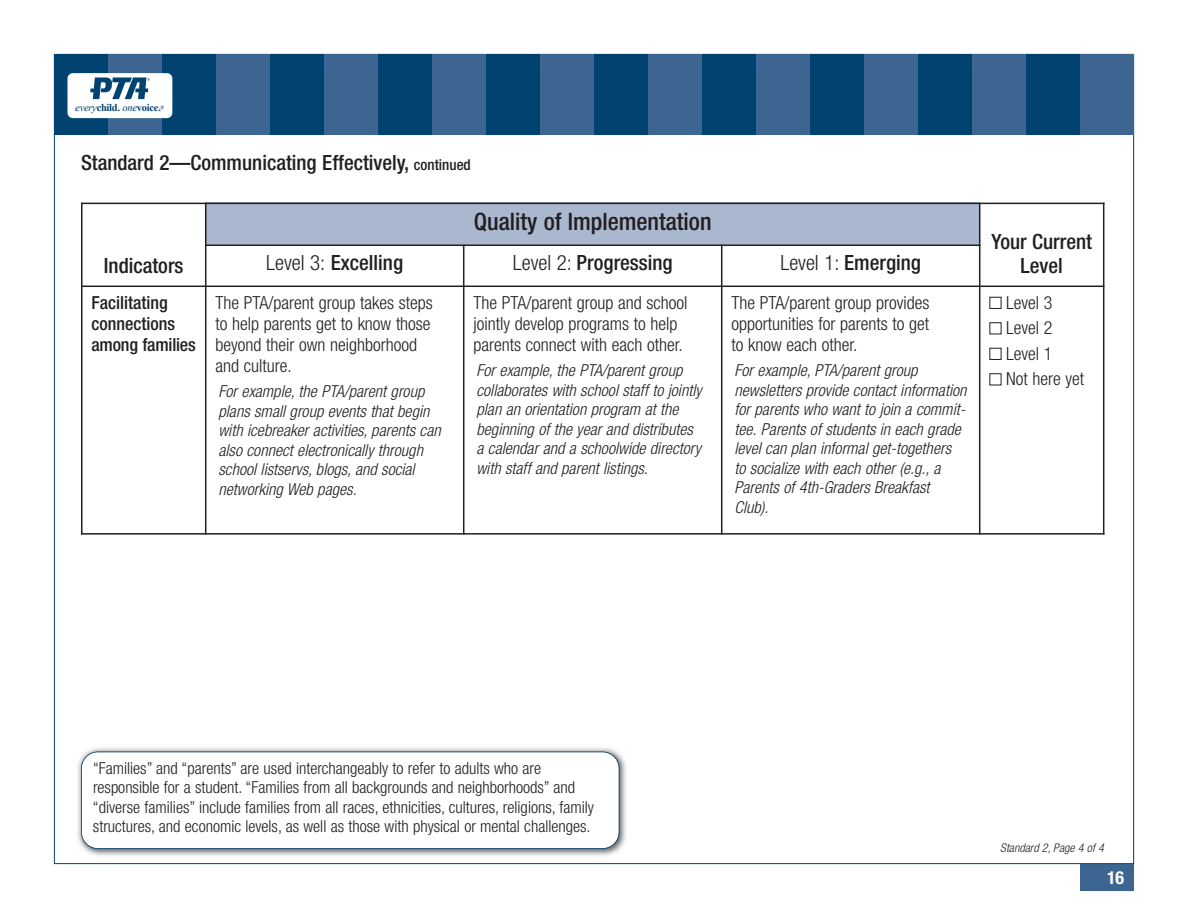
<style>
.page{position:relative;width:1188px;height:918px;background:#fff}
.page>*{position:absolute;margin:0;border:0;box-sizing:border-box;transform-origin:0 0}
.t1{font:500 condensed 24px "Helvetica Neue";color:#231f20}
.t2{font:500 condensed 21px "Helvetica Neue";color:#231f20}
.t3{font:300 condensed 18px/21px "Helvetica Neue";color:#231f20}
.t4{font:500 condensed 18px/21px "Helvetica Neue";color:#231f20}
.t5{font:700 condensed 18px "Helvetica Neue";color:#fff}
.t6{font:italic 300 condensed 16.5px/19.5px "Helvetica Neue";letter-spacing:.005em;color:#231f20}
.t7{font:300 condensed 16.5px/19.5px "Helvetica Neue";color:#231f20}
.t8{font:italic 300 condensed 12px "Helvetica Neue";letter-spacing:.005em;color:#231f20}
.t9{font:700 10.5px "Times New Roman";letter-spacing:-.025em;color:#004270}
.t10{font:4.5px "Arial";color:#004270}
.s1{font-weight:400;font-style:italic}
.s2{font-size:15px}
.s3{font-weight:300}
</style>
<div class="page">
<div style="left:1080px;top:864px;width:54px;height:27px;background:#3c6691"></div>
<div style="left:54px;top:54px;width:1080px;height:81px;background:#004270"></div>
<div style="left:108px;top:54px;width:54px;height:81px;background:#3c6691"></div>
<div style="left:216px;top:54px;width:54px;height:81px;background:#3c6691"></div>
<div style="left:324px;top:54px;width:54px;height:81px;background:#3c6691"></div>
<div style="left:432px;top:54px;width:54px;height:81px;background:#3c6691"></div>
<div style="left:540px;top:54px;width:54px;height:81px;background:#3c6691"></div>
<div style="left:648px;top:54px;width:54px;height:81px;background:#3c6691"></div>
<div style="left:756px;top:54px;width:54px;height:81px;background:#3c6691"></div>
<div style="left:864px;top:54px;width:54px;height:81px;background:#3c6691"></div>
<div style="left:972px;top:54px;width:54px;height:81px;background:#3c6691"></div>
<div style="left:1080px;top:54px;width:54px;height:81px;background:#3c6691"></div>
<img style="left:77px;top:748px;width:549px;height:108px">
<div style="left:82px;top:752px;width:537px;height:96px;background:#fff;border-radius:16px"></div>
<div style="left:81px;top:752px;width:539px;height:97px;border:2px solid #004270;border-radius:17px"></div>
<div style="left:206px;top:203px;width:774px;height:42px;background:#a9b7cf"></div>
<div style="left:989px;top:373px;width:12px;height:12px;border:1px solid #231f20"></div>
<div style="left:989px;top:348px;width:12px;height:12px;border:1px solid #231f20"></div>
<div style="left:989px;top:322px;width:12px;height:12px;border:1px solid #231f20"></div>
<div style="left:989px;top:297px;width:12px;height:12px;border:1px solid #231f20"></div>
<hr style="left:81px;top:203px;width:1px;height:332px;background:#231f20">
<hr style="left:205px;top:203px;width:1px;height:332px;background:#231f20">
<hr style="left:463px;top:245px;width:1px;height:290px;background:#231f20">
<hr style="left:721px;top:245px;width:1px;height:290px;background:#231f20">
<hr style="left:979px;top:203px;width:1px;height:332px;background:#231f20">
<hr style="left:1103px;top:203px;width:1px;height:332px;background:#231f20">
<hr style="left:81px;top:203px;width:1023px;height:1px;background:#231f20">
<hr style="left:205px;top:245px;width:775px;height:1px;background:#231f20">
<hr style="left:81px;top:286px;width:1023px;height:1px;background:#231f20">
<hr style="left:81px;top:533px;width:1023px;height:2px;background:#231f20">
<div style="left:68px;top:73px;width:104px;height:45px;background:#fff;border-radius:5px"></div>
<svg style="left:90px;top:77px;width:60px;height:22px"></svg>
<p class="t9" style="left:75px;top:102px;width:87px"><span class="s1">every</span>child. <span class="s1">one</span>voice.</p>
<p class="t10" style="left:161px;top:105px;width:5px">®</p>
<p class="t2" style="left:81px;top:155px;width:391px">Standard 2—Communicating Effectively, <span class="s2">continued</span></p>
<h1 class="t1" style="left:474px;top:213px;width:239px">Quality of Implementation</h1>
<p class="t2" style="left:991px;top:234px;width:102px">Your Current</p>
<p class="t2" style="left:104px;top:258px;width:81px">Indicators</p>
<p class="t2" style="left:266px;top:255px;width:138px"><span class="s3">Level 3:</span> Excelling</p>
<p class="t2" style="left:1021px;top:258px;width:44px">Level</p>
<p class="t2" style="left:513px;top:255px;width:161px"><span class="s3">Level 2:</span> Progressing</p>
<p class="t2" style="left:780px;top:255px;width:142px"><span class="s3">Level 1:</span> Emerging</p>
<p class="t4" style="left:91px;top:294px;width:106px">Facilitating connections among families</p>
<p class="t3" style="left:215px;top:294px;width:219px">The PTA/parent group takes steps to help parents get to know those beyond their own neighborhood and culture.</p>
<p class="t6" style="left:218px;top:383px;width:224px">For example, the PTA/parent group plans small group events that begin with icebreaker activities, parents can also connect electronically through school listservs, blogs, and social networking Web pages.</p>
<p class="t3" style="left:473px;top:294px;width:216px">The PTA/parent group and school jointly develop programs to help parents connect with each other.</p>
<p class="t6" style="left:476px;top:362px;width:227px">For example, the PTA/parent group collaborates with school staff to jointly plan an orientation program at the beginning of the year and distributes a calendar and a schoolwide directory with staff and parent listings.</p>
<p class="t3" style="left:731px;top:294px;width:199px;text-align:justify">The PTA/parent group provides opportunities for parents to get to know each other.</p>
<p class="t6" style="left:734px;top:362px;width:233px">For example, PTA/parent group newsletters provide contact information for parents who want to join a commit&shy;tee. Parents of students in each grade level can plan informal get-togethers<br>to socialize with each other (e.g., a Parents of 4th-Graders Breakfast Club).</p>
<p class="t3" style="left:1006px;top:291px;width:80px;line-height:25.5px">Level 3<br>Level 2<br>Level 1<br>Not here yet</p>
<p class="t7" style="left:93px;top:760px;width:503px">“Families” and “parents” are used interchangeably to refer to adults who are responsible for a student. “Families from all backgrounds and neighborhoods” and “diverse families” include families from all races, ethnicities, cultures, religions, family structures, and economic levels, as well as those with physical or mental challenges.</p>
<p class="t8" style="left:1000px;top:844px;width:105px">Standard 2, Page 4 of 4</p>
<p class="t5" style="left:1107px;top:871px;width:19px">16</p>
</div>
